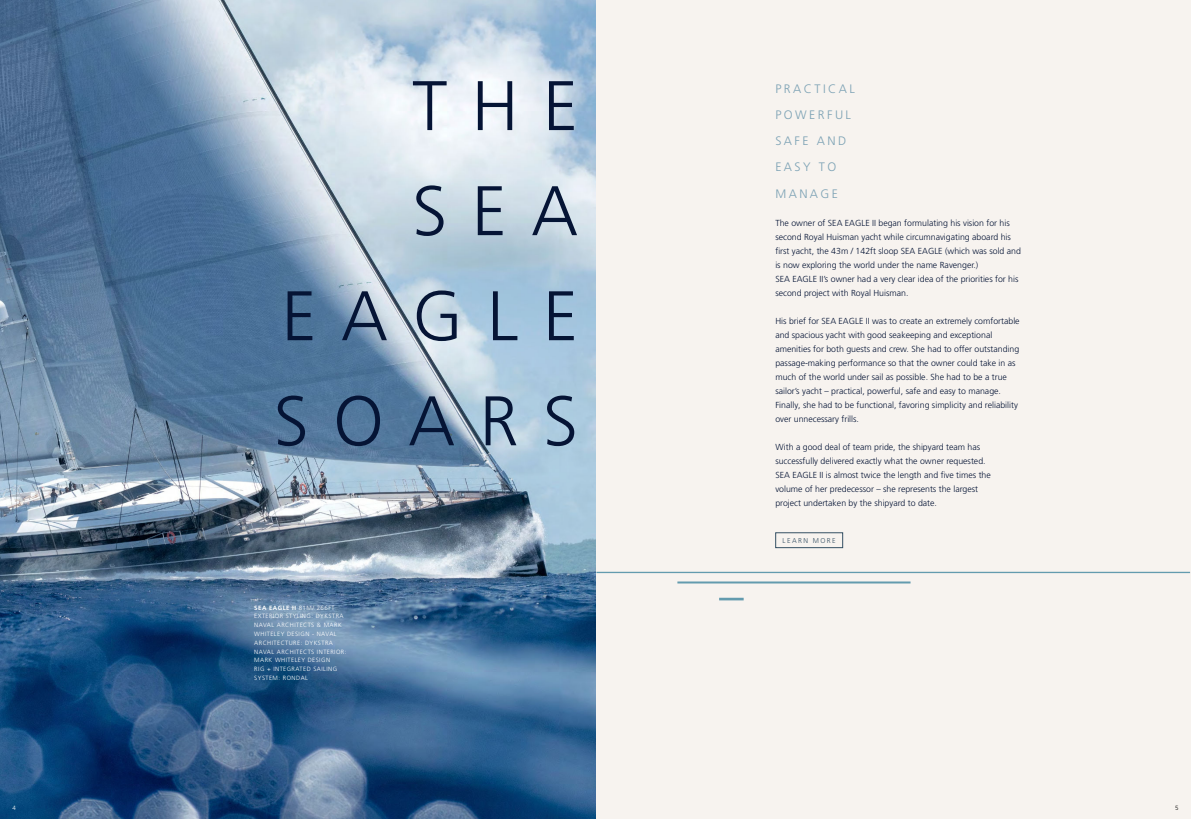
<style>
.page{position:relative;width:1191px;height:819px;background:#fff}
.page>*{position:absolute;margin:0;border:0;box-sizing:border-box;transform-origin:0 0}
.t1{font:300 70px/105px "Frutiger LT Pro";letter-spacing:.35em;color:#051435;text-align:right}
.t2{font:300 12.25px/26.2px "Frutiger LT Pro";letter-spacing:.2em;color:#7ba1b4}
.t3{font:300 8.75px/14px "Frutiger LT Pro";color:#051435}
.t4{font:300 7px "Frutiger LT Pro";letter-spacing:.2em;color:#344f63}
.t5{font:300 6.12px/8.8px "Frutiger LT Pro";letter-spacing:.075em;color:#fff}
.t6{font:300 6.12px "Frutiger LT Pro";color:#000}
.s1{font-weight:700}
</style>
<div class="page">
<div style="left:595px;top:0;width:596px;height:819px;background:#f7f3ef"></div>
<hr style="left:677px;top:581px;width:233px;height:2px;background:#639bae">
<hr style="left:596px;top:571px;width:594px;height:2px;background:#639bae">
<hr style="left:719px;top:597px;width:24px;height:3px;background:#639bae">
<img style="left:0;top:0;width:595px;height:819px">
<div style="left:775px;top:532px;width:68px;height:16px;border:1px solid #344f63"></div>
<h1 class="t1" style="left:274px;top:60px;width:306px">THE<br>SEA<br>EAGLE<br>SOARS</h1>
<p class="t5" style="left:254px;top:603px;width:94px"><span class="s1">SEA EAGLE II</span> 81M/ 266FT<br>EXTERIOR STYLING: DYKSTRA<br>NAVAL ARCHITECTS &amp; MARK<br>WHITELEY DESIGN - NAVAL<br>ARCHITECTURE: DYKSTRA<br>NAVAL ARCHITECTS INTERIOR:<br>MARK WHITELEY DESIGN<br>RIG + INTEGRATED SAILING<br>SYSTEM: RONDAL</p>
<h2 class="t2" style="left:775px;top:76px;width:81px">PRACTICAL<br>POWERFUL<br>SAFE AND<br>EASY TO<br>MANAGE</h2>
<p class="t3" style="left:775px;top:216px;width:247px">The owner of SEA EAGLE II began formulating his vision for his second Royal Huisman yacht while circumnavigating aboard his first yacht, the 43m / 142ft sloop SEA EAGLE (which was sold and is now exploring the world under the name Ravenger.)<br>SEA EAGLE II’s owner had a very clear idea of the priorities for his second project with Royal Huisman.</p>
<p class="t3" style="left:775px;top:314px;width:246px">His brief for SEA EAGLE II was to create an extremely comfortable and spacious yacht with good seakeeping and exceptional amenities for both guests and crew. She had to offer outstanding passage-making performance so that the owner could take in as much of the world under sail as possible. She had to be a true sailor’s yacht – practical, powerful, safe and easy to manage.<br>Finally, she had to be functional, favoring simplicity and reliability over unnecessary frills.</p>
<p class="t3" style="left:775px;top:440px;width:217px">With a good deal of team pride, the shipyard team has successfully delivered exactly what the owner requested.<br>SEA EAGLE II is almost twice the length and five times the volume of her predecessor – she represents the largest project undertaken by the shipyard to date.</p>
<p class="t4" style="left:782px;top:537px;width:55px">LEARN MORE</p>
<p class="t5" style="left:12px;top:804px;width:5px">4</p>
<p class="t6" style="left:1175px;top:805px;width:5px">5</p>
</div>
